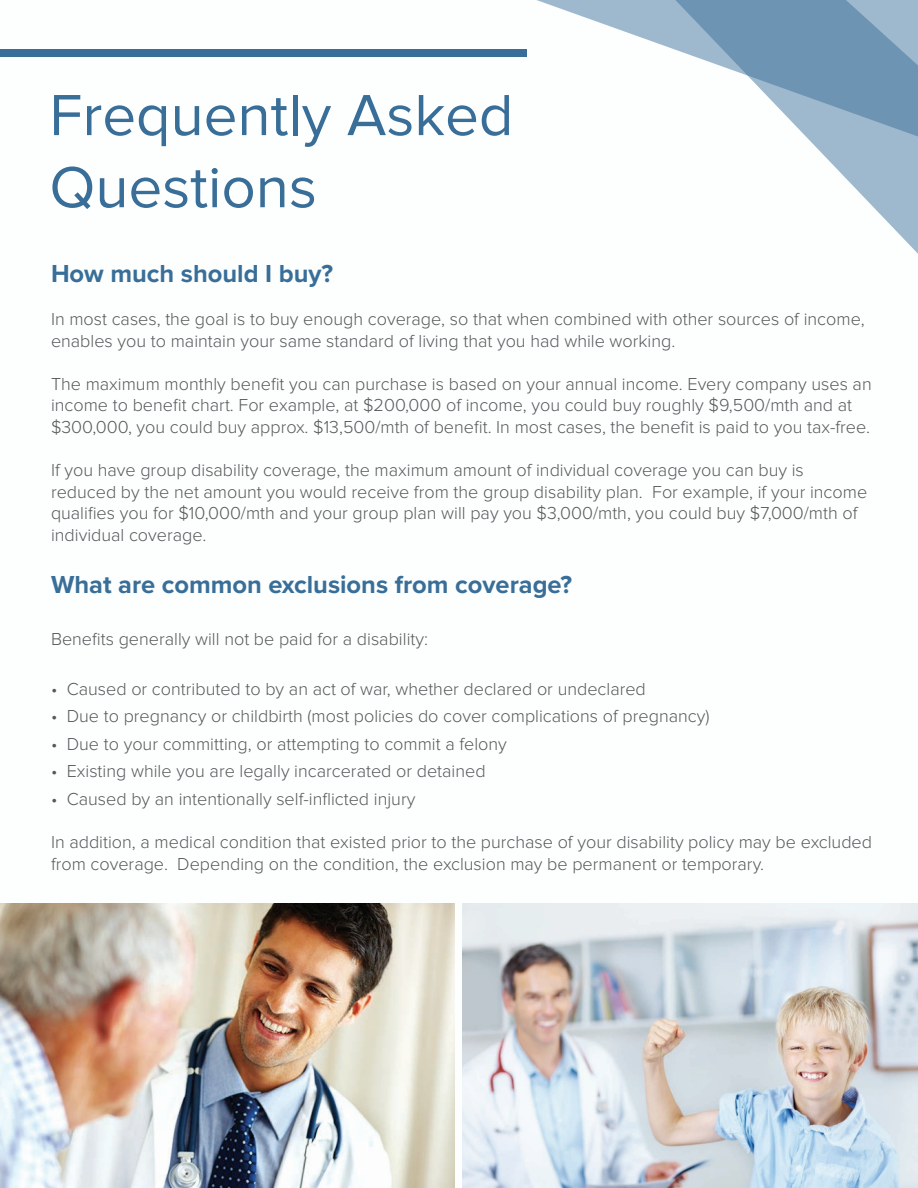
<style>
.page{position:relative;width:918px;height:1188px;background:#fff}
.page>*{position:absolute;margin:0;border:0;box-sizing:border-box;transform-origin:0 0}
.t1{font:60.15px/72.2px "Proxima Nova";color:#386e98}
.t2{font:700 25.5px "Proxima Nova";color:#386e98}
.t3{font:300 18px/21.6px "Proxima Nova";color:#57585a}
</style>
<div class="page">
<div style="left:0;top:49px;width:527px;height:8px;background:#386e98"></div>
<svg style="left:850px;top:183px;width:68px;height:71px"></svg>
<svg style="left:537px;top:0;width:381px;height:183px"></svg>
<img style="left:0;top:904px;width:455px;height:284px">
<img style="left:462px;top:904px;width:456px;height:284px">
<h1 class="t1" style="left:49px;top:82px;width:466px">Frequently Asked<br>Questions</h1>
<h2 class="t2" style="left:51px;top:258px;width:283px">How much should I buy?</h2>
<p class="t3" style="left:51px;top:309px;width:815px">In most cases, the goal is to buy enough coverage, so that when combined with other sources of income, enables you to maintain your same standard of living that you had while working.</p>
<p class="t3" style="left:51px;top:374px;width:822px">The maximum monthly benefit you can purchase is based on your annual income. Every company uses an income to benefit chart. For example, at $200,000 of income, you could buy roughly $9,500/mth and at $300,000, you could buy approx. $13,500/mth of benefit. In most cases, the benefit is paid to you tax-free.</p>
<p class="t3" style="left:51px;top:460px;width:818px">If you have group disability coverage, the maximum amount of individual coverage you can buy is reduced by the net amount you would receive from the group disability plan. For example, if your income qualifies you for $10,000/mth and your group plan will pay you $3,000/mth, you could buy $7,000/mth of individual coverage.</p>
<h2 class="t2" style="left:51px;top:570px;width:523px">What are common exclusions from coverage?</h2>
<p class="t3" style="left:51px;top:629px;width:379px">Benefits generally will not be paid for a disability:</p>
<p class="t3" style="left:51px;top:679px;width:596px">• Caused or contributed to by an act of war, whether declared or undeclared</p>
<p class="t3" style="left:51px;top:706px;width:660px">• Due to pregnancy or childbirth (most policies do cover complications of pregnancy)</p>
<p class="t3" style="left:51px;top:734px;width:457px">• Due to your committing, or attempting to commit a felony</p>
<p class="t3" style="left:51px;top:761px;width:436px">• Existing while you are legally incarcerated or detained</p>
<p class="t3" style="left:51px;top:789px;width:366px">• Caused by an intentionally self-inflicted injury</p>
<p class="t3" style="left:51px;top:832px;width:823px">In addition, a medical condition that existed prior to the purchase of your disability policy may be excluded from coverage. Depending on the condition, the exclusion may be permanent or temporary.</p>
</div>
